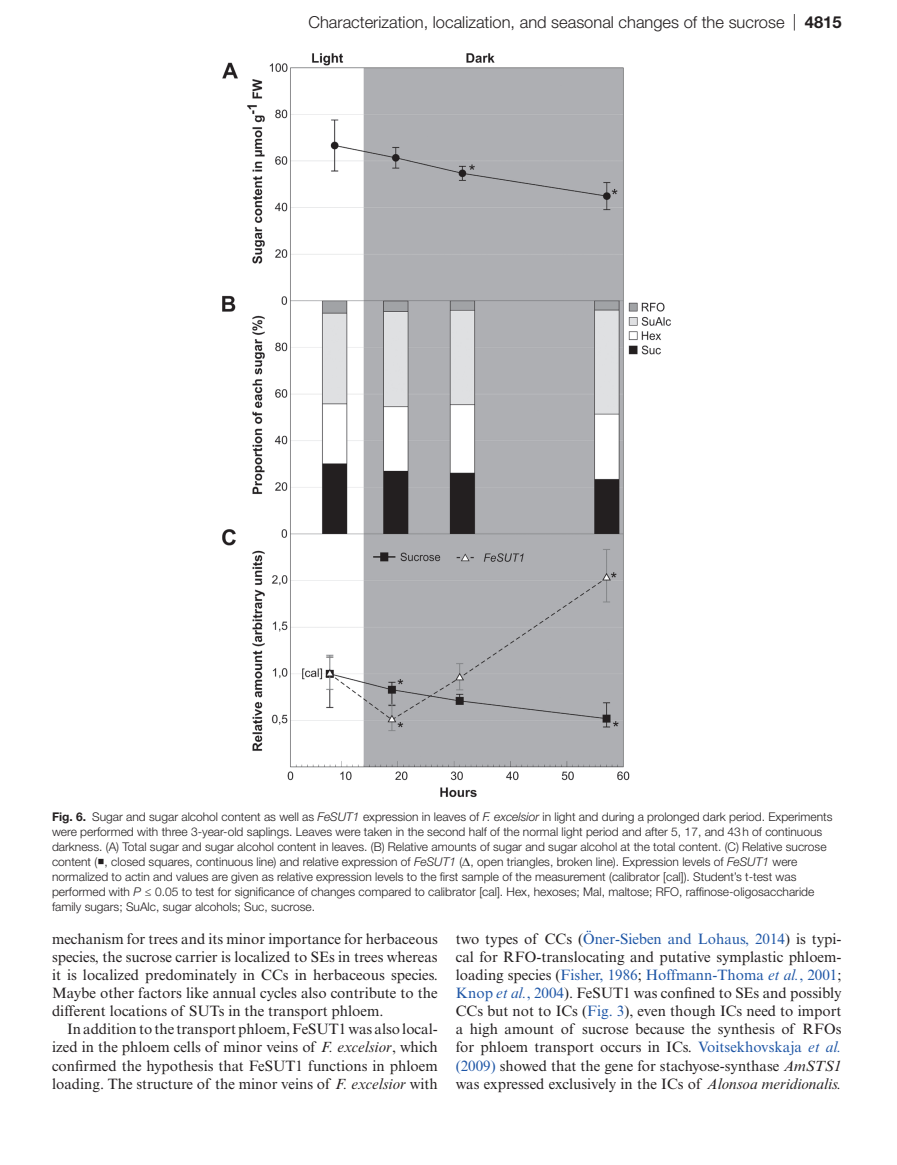
<style>
.page{position:relative;width:897px;height:1165px;background:#fff}
.page>*{position:absolute;margin:0;border:0;box-sizing:border-box;transform-origin:0 0}
.t1{font:300 16.5px "Helvetica Neue LT Std";color:#231f20}
.t2{font:15px/18px "Times New Roman MT Std";color:#231f20;text-align:justify}
.t3{font:300 12px/15px "Helvetica Neue LT Std";color:#231f20}
.s1{font-weight:700}
.s2{font-style:italic}
.s3{font-family:"Arial Unicode MS";font-weight:400}
.s4{font-family:"Gandhari Unicode";font-weight:400}
.s5{color:#1e56a6}
.s6{font-style:italic;color:#1e56a6}
</style>
<div class="page">
<img style="left:222px;top:53px;width:449px;height:744px">
<p class="t1" style="left:308px;top:12px;width:534px">Characterization, localization, and seasonal changes of the sucrose | <span class="s1">4815</span></p>
<p class="t3" style="left:52px;top:809px;width:782px"><span class="s1">Fig. 6.</span> Sugar and sugar alcohol content as well as <span class="s2">FeSUT1</span> expression in leaves of <span class="s2">F. excelsior</span> in light and during a prolonged dark period. Experiments were performed with three 3-year-old saplings. Leaves were taken in the second half of the normal light period and after 5, 17, and 43h of continuous darkness. (A) Total sugar and sugar alcohol content in leaves. (B) Relative amounts of sugar and sugar alcohol at the total content. (C) Relative sucrose content (<span class="s3">■</span>, closed squares, continuous line) and relative expression of <span class="s2">FeSUT1</span> (<span class="s4">Δ</span>, open triangles, broken line). Expression levels of <span class="s2">FeSUT1</span> were normalized to actin and values are given as relative expression levels to the first sample of the measurement (calibrator [cal]). Student’s t-test was performed with <span class="s2">P ≤</span> 0.05 to test for significance of changes compared to calibrator [cal]. Hex, hexoses; Mal, maltose; RFO, raffinose-oligosaccharide family sugars; SuAlc, sugar alcohols; Suc, sucrose.</p>
<p class="t2" style="left:52px;top:930px;width:387px">mechanism for trees and its minor importance for herbaceous species, the sucrose carrier is localized to SEs in trees whereas it is localized predominately in CCs in herbaceous species.<br>Maybe other factors like annual cycles also contribute to the different locations of SUTs in the transport phloem.</p>
<p class="t2" style="left:52px;top:1020px;width:387px;text-indent:15px">In addition to the transport phloem, FeSUT1 was also local&shy;ized in the phloem cells of minor veins of <span class="s2">F. excelsior</span>, which confirmed the hypothesis that FeSUT1 functions in phloem loading. The structure of the minor veins of <span class="s2">F. excelsior</span> with</p>
<p class="t2" style="left:455px;top:930px;width:387px">two types of CCs (<span class="s5">Öner-Sieben and Lohaus, 2014</span>) is typi&shy;cal for RFO-translocating and putative symplastic phloem&shy;loading species (<span class="s5">Fisher, 1986</span>; <span class="s5">Hoffmann-Thoma</span> <span class="s6">et al.</span><span class="s5">, 2001</span>; <span class="s5">Knop</span> <span class="s6">et al.</span><span class="s5">, 2004</span>). FeSUT1 was confined to SEs and possibly CCs but not to ICs (<span class="s5">Fig. 3</span>), even though ICs need to import a high amount of sucrose because the synthesis of RFOs for phloem transport occurs in ICs. <span class="s5">Voitsekhovskaja</span> <span class="s6">et al. </span><span class="s5">(2009)</span> showed that the gene for stachyose-synthase <span class="s2">AmSTS1 </span>was expressed exclusively in the ICs of <span class="s2">Alonsoa meridionalis.</span></p>
</div>
